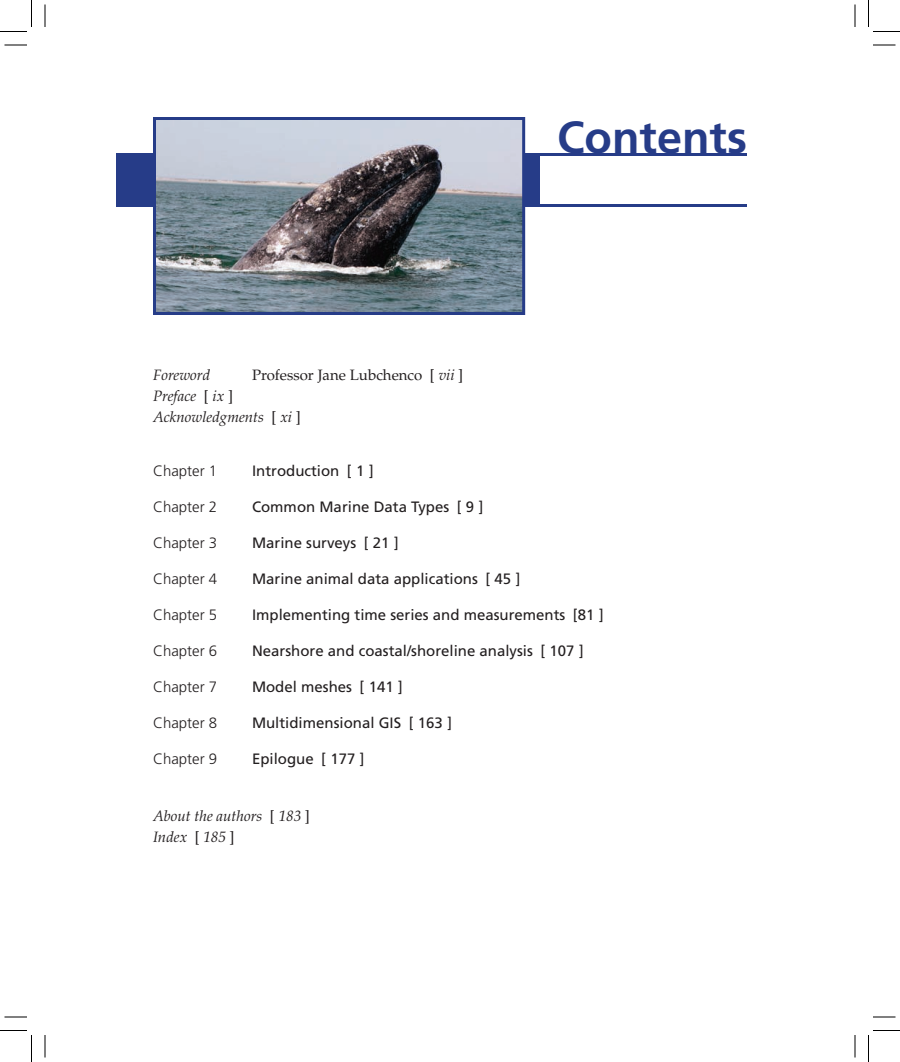
<style>
.page{position:relative;width:900px;height:1062px;background:#fff}
.page>*{position:absolute;margin:0;border:0;box-sizing:border-box;transform-origin:0 0}
.t1{font:700 45px "Frutiger";color:#263c88}
.t2{font:15px "Frutiger";color:#231f20}
.t3{font:300 15px "Frutiger";color:#231f20}
.t4{font:italic 15px/21px "Palatino";color:#231f20}
.t5{font:15px "Palatino";color:#231f20}
.s1{font-style:italic}
.s2{font-style:normal}
</style>
<div class="page">
<div style="left:511px;top:153px;width:29px;height:54px;background:#263c88"></div>
<div style="left:116px;top:153px;width:45px;height:54px;background:#263c88"></div>
<hr style="left:516px;top:153px;width:231px;height:3px;background:#263c88">
<hr style="left:516px;top:204px;width:231px;height:3px;background:#263c88">
<img style="left:157px;top:121px;width:364px;height:190px">
<div style="left:153px;top:117px;width:372px;height:198px;border:3px solid #263c88"></div>
<svg style="left:4px;top:45px;width:23px;height:1px"></svg>
<svg style="left:873px;top:45px;width:23px;height:1px"></svg>
<svg style="left:4px;top:1017px;width:23px;height:1px"></svg>
<svg style="left:873px;top:1017px;width:23px;height:1px"></svg>
<svg style="left:45px;top:4px;width:1px;height:23px"></svg>
<svg style="left:45px;top:1035px;width:1px;height:23px"></svg>
<svg style="left:855px;top:4px;width:1px;height:23px"></svg>
<svg style="left:855px;top:1035px;width:1px;height:23px"></svg>
<svg style="left:0;top:0;width:32px;height:32px"></svg>
<svg style="left:0;top:1030px;width:32px;height:32px"></svg>
<svg style="left:868px;top:0;width:32px;height:32px"></svg>
<svg style="left:868px;top:1030px;width:32px;height:32px"></svg>
<h1 class="t1" style="left:557px;top:111px;width:191px">Contents</h1>
<p class="t4" style="left:153px;top:365px;width:59px">Foreword</p>
<p class="t5" style="left:252px;top:367px;width:213px">Professor Jane Lubchenco [ <span class="s1">vii</span> ]</p>
<p class="t4" style="left:153px;top:386px;width:149px">Preface <span class="s2">[</span> ix <span class="s2">]<br></span>Acknowledgments <span class="s2">[</span> xi <span class="s2">]</span></p>
<p class="t3" style="left:153px;top:463px;width:66px">Chapter 1</p>
<p class="t2" style="left:252px;top:462px;width:123px">Introduction [ 1 ]</p>
<p class="t3" style="left:153px;top:499px;width:66px">Chapter 2</p>
<p class="t2" style="left:252px;top:498px;width:233px">Common Marine Data Types [ 9 ]</p>
<p class="t3" style="left:153px;top:535px;width:66px">Chapter 3</p>
<p class="t2" style="left:252px;top:534px;width:148px">Marine surveys [ 21 ]</p>
<p class="t3" style="left:153px;top:571px;width:66px">Chapter 4</p>
<p class="t2" style="left:252px;top:570px;width:270px">Marine animal data applications [ 45 ]</p>
<p class="t3" style="left:153px;top:607px;width:66px">Chapter 5</p>
<p class="t2" style="left:252px;top:606px;width:353px">Implementing time series and measurements [81 ]</p>
<p class="t3" style="left:153px;top:643px;width:66px">Chapter 6</p>
<p class="t2" style="left:252px;top:642px;width:333px">Nearshore and coastal/shoreline analysis [ 107 ]</p>
<p class="t3" style="left:153px;top:679px;width:66px">Chapter 7</p>
<p class="t2" style="left:252px;top:678px;width:152px">Model meshes [ 141 ]</p>
<p class="t3" style="left:153px;top:715px;width:66px">Chapter 8</p>
<p class="t2" style="left:252px;top:714px;width:202px">Multidimensional GIS [ 163 ]</p>
<p class="t3" style="left:153px;top:751px;width:66px">Chapter 9</p>
<p class="t2" style="left:252px;top:750px;width:114px">Epilogue [ 177 ]</p>
<p class="t4" style="left:153px;top:806px;width:158px">About the authors <span class="s2">[</span> 183 <span class="s2">]<br></span>Index <span class="s2">[</span> 185 <span class="s2">]</span></p>
</div>
